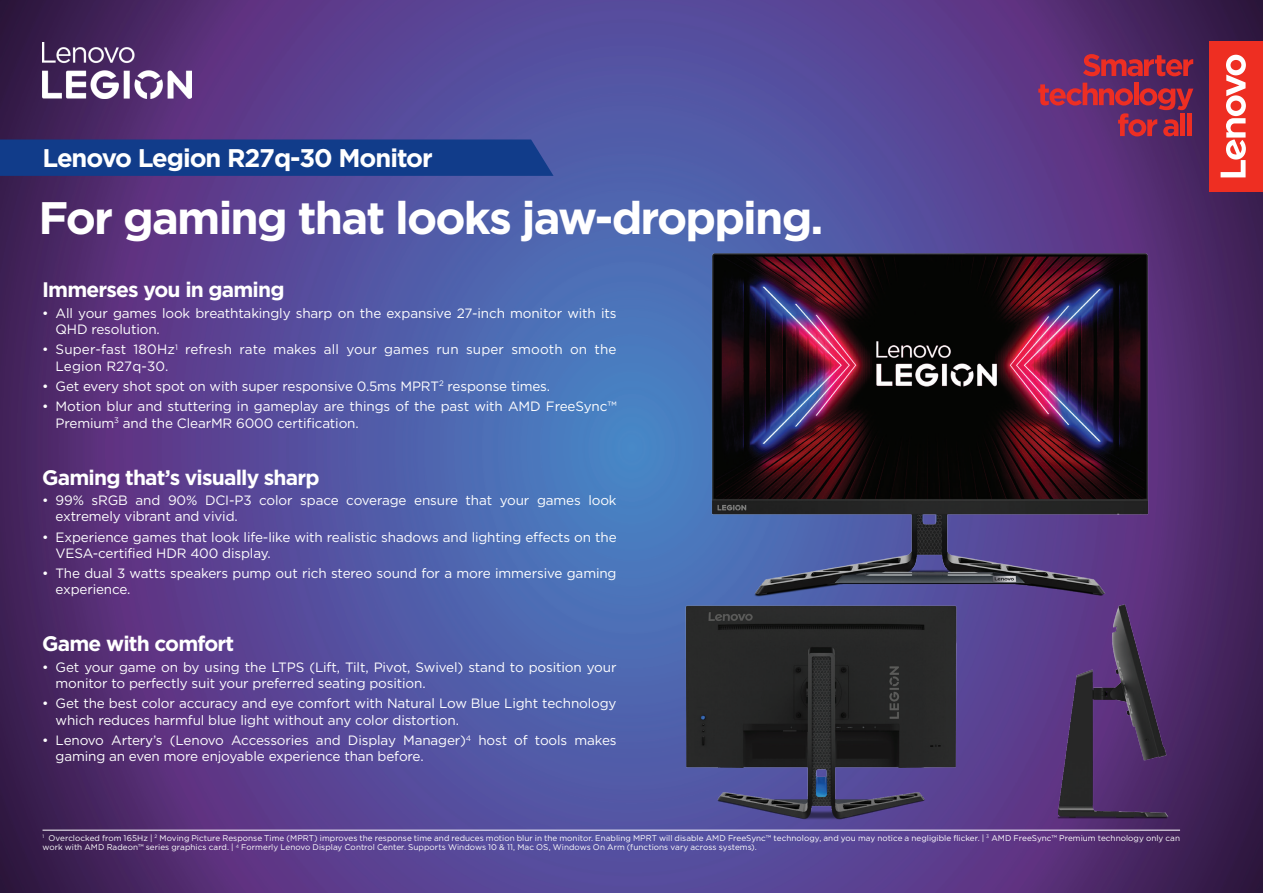
<style>
.page{position:relative;width:1263px;height:893px;background:#fff}
.page>*{position:absolute;margin:0;border:0;box-sizing:border-box;transform-origin:0 0}
.t1{font:700 45.45px "Gotham";letter-spacing:-.04em;color:#fff}
.t2{font:700 25.5px "Gotham";letter-spacing:-.04em;color:#fff}
.t3{font:700 21px "Gotham";letter-spacing:-.04em;color:#fff}
.t4{font:13.5px/16.2px "Gotham";letter-spacing:-.01em;color:#fff}
.t5{font:13.5px/16.2px "Gotham";letter-spacing:.01em;color:#fff}
.t6{font:8.25px/9.3px "Gotham";letter-spacing:.005em;color:#fff}
</style>
<div class="page">
<img style="left:0;top:0;width:1263px;height:893px">
<svg style="left:1083px;top:54px;width:110px;height:22px;background:#992a44"></svg>
<svg style="left:1038px;top:83px;width:155px;height:53px;background:#812e5d"></svg>
<div style="left:1180px;top:114px;width:5px;height:22px;background:#ee2e22"></div>
<div style="left:1187px;top:114px;width:5px;height:22px;background:#ee2e22"></div>
<div style="left:1209px;top:41px;width:50px;height:150px;background:#ee2e22"></div>
<svg style="left:1220px;top:55px;width:26px;height:122px"></svg>
<div style="left:1256px;top:41px;width:7px;height:150px;background:#ee2e22"></div>
<img style="left:43px;top:43px;width:148px;height:55px">
<div style="left:0;top:140px;width:554px;height:36px;background:#113c8a"></div>
<img style="left:596px;top:235px;width:667px;height:374px">
<img style="left:609px;top:591px;width:424px;height:242px">
<img style="left:1014px;top:592px;width:197px;height:238px">
<hr style="left:43px;top:830px;width:1137px;height:1px;background:#fff">
<h2 class="t2" style="left:43px;top:141px;width:392px">Lenovo Legion R27q-30 Monitor</h2>
<h1 class="t1" style="left:39px;top:188px;width:786px">For gaming that looks jaw-dropping.</h1>
<h3 class="t3" style="left:42px;top:276px;width:244px">Immerses you in gaming</h3>
<p class="t4" style="left:56px;top:304px;width:562px;text-indent:-14px">• All your games look breathtakingly sharp on the expansive 27-inch monitor with its<br>QHD resolution.</p>
<p class="t5" style="left:56px;top:341px;width:562px;text-indent:-13px">• Super-fast 180Hz<sup>1</sup> refresh rate makes all your games run super smooth on the<br>Legion R27q-30.</p>
<p class="t4" style="left:42px;top:378px;width:510px">• Get every shot spot on with super responsive 0.5ms MPRT<sup>2</sup> response times.</p>
<p class="t4" style="left:56px;top:398px;width:562px;text-indent:-14px">• Motion blur and stuttering in gameplay are things of the past with AMD FreeSync™<br>Premium<sup>3</sup> and the ClearMR 6000 certification.</p>
<h3 class="t3" style="left:42px;top:463px;width:279px">Gaming that’s visually sharp</h3>
<p class="t4" style="left:56px;top:492px;width:562px;text-indent:-14px">• 99% sRGB and 90% DCI-P3 color space coverage ensure that your games look extremely vibrant and vivid.</p>
<p class="t4" style="left:56px;top:528px;width:562px;text-indent:-14px">• Experience games that look life-like with realistic shadows and lighting effects on the<br>VESA-certified HDR 400 display.</p>
<p class="t4" style="left:56px;top:565px;width:562px;text-indent:-14px">• The dual 3 watts speakers pump out rich stereo sound for a more immersive gaming experience.</p>
<h3 class="t3" style="left:42px;top:630px;width:194px">Game with comfort</h3>
<p class="t4" style="left:56px;top:659px;width:562px;text-indent:-14px">• Get your game on by using the LTPS (Lift, Tilt, Pivot, Swivel) stand to position your monitor to perfectly suit your preferred seating position.</p>
<p class="t4" style="left:56px;top:695px;width:562px;text-indent:-14px">• Get the best color accuracy and eye comfort with Natural Low Blue Light technology which reduces harmful blue light without any color distortion.</p>
<p class="t4" style="left:56px;top:732px;width:562px;text-indent:-13px">• Lenovo Artery’s (Lenovo Accessories and Display Manager)<sup>4</sup> host of tools makes gaming an even more enjoyable experience than before.</p>
<p class="t6" style="left:43px;top:833px;width:1139px"><sup>1</sup> Overclocked from 165Hz | <sup>2</sup> Moving Picture Response Time (MPRT) improves the response time and reduces motion blur in the monitor. Enabling MPRT will disable AMD FreeSync™ technology, and you may notice a negligible flicker. | <sup>3</sup> AMD FreeSync™ Premium technology only can work with AMD Radeon™ series graphics card. | <sup>4</sup> Formerly Lenovo Display Control Center. Supports Windows 10 &amp; 11, Mac OS, Windows On Arm (functions vary across systems).</p>
</div>
